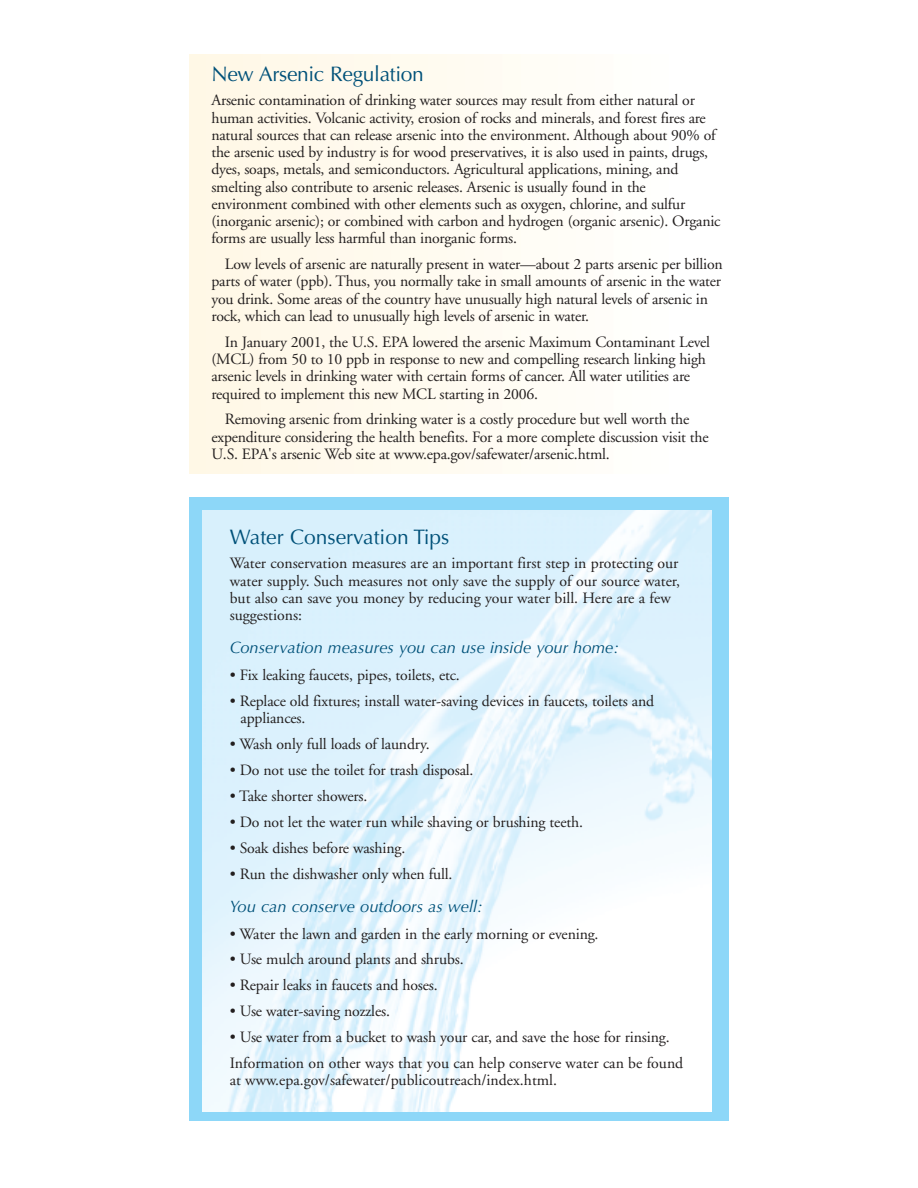
<style>
.page{position:relative;width:918px;height:1188px;background:#fff}
.page>*{position:absolute;margin:0;border:0;box-sizing:border-box;transform-origin:0 0}
.t1{font:21px "Optima";letter-spacing:-.015em;color:#005179}
.t2{font:italic 16.5px "Optima";color:#005179}
.t3{font:15.75px/17.2px "Adobe Garamond";letter-spacing:-.015em;color:#231f1f}
</style>
<div class="page">
<div style="left:189px;top:54px;width:16px;height:420px;background:#fff8e6"></div>
<div style="left:207px;top:54px;width:17px;height:420px;background:#fff8e7"></div>
<div style="left:225px;top:54px;width:18px;height:420px;background:#fff8e7"></div>
<div style="left:244px;top:54px;width:17px;height:420px;background:#fff8e8"></div>
<div style="left:262px;top:54px;width:18px;height:420px;background:#fff9ea"></div>
<div style="left:281px;top:54px;width:17px;height:420px;background:#fff9ea"></div>
<div style="left:299px;top:54px;width:18px;height:420px;background:#fff9eb"></div>
<div style="left:318px;top:54px;width:17px;height:420px;background:#fff9ec"></div>
<div style="left:336px;top:54px;width:18px;height:420px;background:#fff9ed"></div>
<div style="left:355px;top:54px;width:17px;height:420px;background:#fffaed"></div>
<div style="left:373px;top:54px;width:18px;height:420px;background:#fffaee"></div>
<div style="left:392px;top:54px;width:17px;height:420px;background:#fffbef"></div>
<div style="left:410px;top:54px;width:18px;height:420px;background:#fffbef"></div>
<div style="left:429px;top:54px;width:17px;height:420px;background:#fffbf0"></div>
<div style="left:447px;top:54px;width:18px;height:420px;background:#fffbf1"></div>
<div style="left:466px;top:54px;width:17px;height:420px;background:#fffbf2"></div>
<div style="left:484px;top:54px;width:18px;height:420px;background:#fffbf3"></div>
<div style="left:503px;top:54px;width:17px;height:420px;background:#fffdf4"></div>
<div style="left:521px;top:54px;width:18px;height:420px;background:#fffdf6"></div>
<div style="left:540px;top:54px;width:17px;height:420px;background:#fffdf6"></div>
<div style="left:559px;top:54px;width:17px;height:420px;background:#fffdf7"></div>
<div style="left:577px;top:54px;width:17px;height:420px;background:#fffdf8"></div>
<div style="left:596px;top:54px;width:17px;height:420px;background:#fffdf9"></div>
<div style="left:614px;top:54px;width:18px;height:420px;background:#fffffb"></div>
<div style="left:189px;top:497px;width:540px;height:624px;background:#8dd7f8"></div>
<img style="left:202px;top:511px;width:510px;height:601px">
<h1 class="t1" style="left:211px;top:65px;width:214px">New Arsenic Regulation</h1>
<p class="t3" style="left:211px;top:93px;width:511px">Arsenic contamination of drinking water sources may result from either natural or human activities. Volcanic activity, erosion of rocks and minerals, and forest fires are natural sources that can release arsenic into the environment. Although about 90% of the arsenic used by industry is for wood preservatives, it is also used in paints, drugs, dyes, soaps, metals, and semiconductors. Agricultural applications, mining, and smelting also contribute to arsenic releases. Arsenic is usually found in the environment combined with other elements such as oxygen, chlorine, and sulfur (inorganic arsenic); or combined with carbon and hydrogen (organic arsenic). Organic forms are usually less harmful than inorganic forms.</p>
<p class="t3" style="left:211px;top:257px;width:513px;text-indent:13px">Low levels of arsenic are naturally present in water—about 2 parts arsenic per billion parts of water (ppb). Thus, you normally take in small amounts of arsenic in the water you drink. Some areas of the country have unusually high natural levels of arsenic in rock, which can lead to unusually high levels of arsenic in water.</p>
<p class="t3" style="left:211px;top:335px;width:500px;text-indent:13px">In January 2001, the U.S. EPA lowered the arsenic Maximum Contaminant Level (MCL) from 50 to 10 ppb in response to new and compelling research linking high arsenic levels in drinking water with certain forms of cancer. All water utilities are required to implement this new MCL starting in 2006.</p>
<p class="t3" style="left:211px;top:412px;width:499px;text-indent:14px">Removing arsenic from drinking water is a costly procedure but well worth the expenditure considering the health benefits. For a more complete discussion visit the<br>U.S. EPA's arsenic Web site at www.epa.gov/safewater/arsenic.html.</p>
<h1 class="t1" style="left:230px;top:528px;width:221px">Water Conservation Tips</h1>
<p class="t3" style="left:230px;top:556px;width:452px">Water conservation measures are an important first step in protecting our water supply. Such measures not only save the supply of our source water, but also can save you money by reducing your water bill. Here are a few suggestions:</p>
<p class="t2" style="left:230px;top:641px;width:391px">Conservation measures you can use inside your home:</p>
<p class="t3" style="left:230px;top:668px;width:232px">• Fix leaking faucets, pipes, toilets, etc.</p>
<p class="t3" style="left:241px;top:694px;width:415px;text-indent:-11px">• Replace old fixtures; install water-saving devices in faucets, toilets and appliances.</p>
<p class="t3" style="left:230px;top:737px;width:201px">• Wash only full loads of laundry.</p>
<p class="t3" style="left:230px;top:763px;width:245px">• Do not use the toilet for trash disposal.</p>
<p class="t3" style="left:230px;top:789px;width:139px">• Take shorter showers.</p>
<p class="t3" style="left:230px;top:815px;width:355px">• Do not let the water run while shaving or brushing teeth.</p>
<p class="t3" style="left:230px;top:840px;width:177px">• Soak dishes before washing.</p>
<p class="t3" style="left:230px;top:866px;width:224px">• Run the dishwasher only when full.</p>
<p class="t2" style="left:230px;top:899px;width:254px">You can conserve outdoors as well:</p>
<p class="t3" style="left:230px;top:926px;width:370px">• Water the lawn and garden in the early morning or evening.</p>
<p class="t3" style="left:230px;top:952px;width:235px">• Use mulch around plants and shrubs.</p>
<p class="t3" style="left:230px;top:978px;width:210px">• Repair leaks in faucets and hoses.</p>
<p class="t3" style="left:230px;top:1004px;width:162px">• Use water-saving nozzles.</p>
<p class="t3" style="left:230px;top:1026px;width:455px;line-height:26px">• Use water from a bucket to wash your car, and save the hose for rinsing.<br>Information on other ways that you can help conserve water can be found</p>
<p class="t3" style="left:230px;top:1073px;width:329px">at www.epa.gov/safewater/publicoutreach/index.html.</p>
</div>
